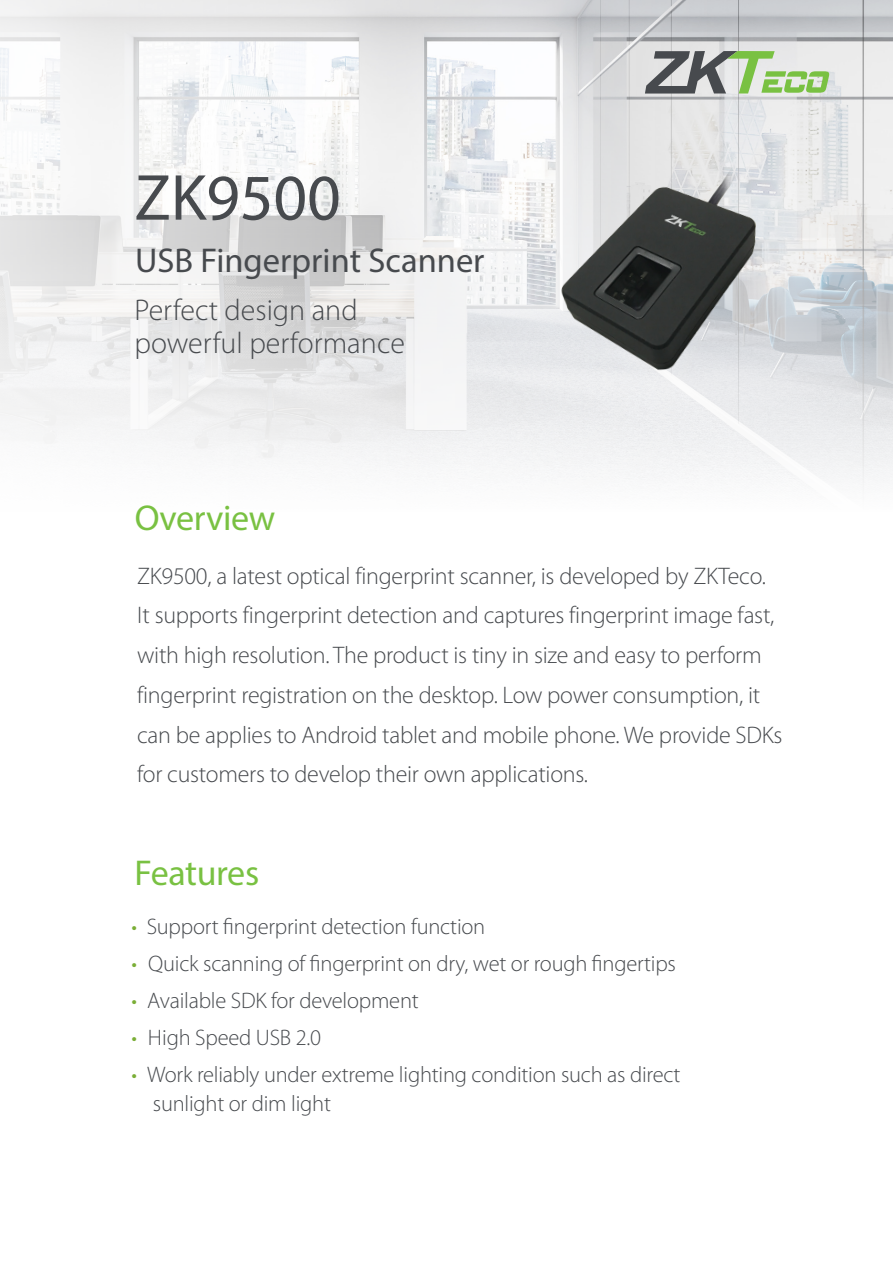
<style>
.page{position:relative;width:893px;height:1263px;background:#fff}
.page>*{position:absolute;margin:0;border:0;box-sizing:border-box;transform-origin:0 0}
.t1{font:65.55px "Myriad Pro";color:#474a4e}
.headlines_SPEC{font:36px "Myriad Pro";letter-spacing:-.01em;color:#79c142}
.t2{font:34.5px "Myriad Pro";color:#474a4e}
.t3{font:300 30px "Myriad Pro";color:#474a4e}
.introduction{font:300 24px/39.8px "Myriad Pro";letter-spacing:-.01em;color:#474a4e}
.t4{font:300 22.5px/28.5px "Myriad Pro";letter-spacing:-.01em;color:#474a4e}
.s1{color:#7aae36}
</style>
<div class="page">
<svg style="left:0;top:0;width:893px;height:487px;fill:#eeefef"></svg>
<svg style="left:645px;top:51px;width:184px;height:43px;background:#abbaa2"></svg>
<img style="left:546px;top:146px;width:257px;height:245px">
<p class="t1" style="left:134px;top:157px;width:208px">ZK9500</p>
<p class="t2" style="left:135px;top:240px;width:351px">USB Fingerprint Scanner</p>
<p class="t3" style="left:134px;top:292px;width:225px">Perfect design and</p>
<p class="t3" style="left:134px;top:325px;width:272px">powerful performance</p>
<p class="headlines_SPEC" style="left:135px;top:495px;width:142px">Overview</p>
<p class="introduction" style="left:137px;top:555px;width:647px">ZK9500, a latest optical fingerprint scanner, is developed by ZKTeco.<br>It supports fingerprint detection and captures fingerprint image fast, with high resolution. The product is tiny in size and easy to perform fingerprint registration on the desktop. Low power consumption, it can be applies to Android tablet and mobile phone. We provide SDKs for customers to develop their own applications.</p>
<p class="headlines_SPEC" style="left:135px;top:851px;width:126px">Features</p>
<p class="t4" style="left:131px;top:912px;width:355px"><span class="s1">•</span> Support fingerprint detection function</p>
<p class="t4" style="left:131px;top:949px;width:546px"><span class="s1">•</span> Quick scanning of fingerprint on dry, wet or rough fingertips</p>
<p class="t4" style="left:131px;top:986px;width:289px"><span class="s1">•</span> Available SDK for development</p>
<p class="t4" style="left:131px;top:1023px;width:191px"><span class="s1">•</span> High Speed USB 2.0</p>
<p class="t4" style="left:153px;top:1060px;width:529px;text-indent:-21px"><span class="s1">•</span> Work reliably under extreme lighting condition such as direct sunlight or dim light</p>
</div>
